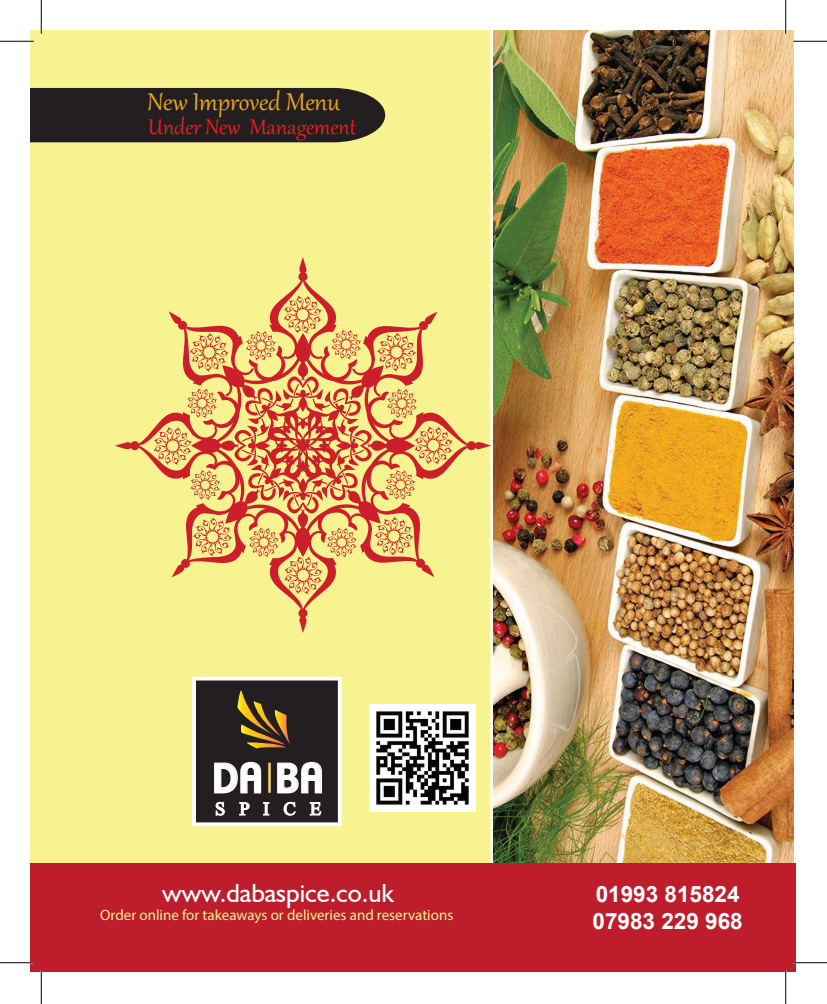
<style>
.page{position:relative;width:827px;height:1004px;background:#fff}
.page>*{position:absolute;margin:0;border:0;box-sizing:border-box;transform-origin:0 0}
.t1{font:600 41.12px "Clemente P Dak";color:#fff}
.t2{font:30px "Gabriola";color:#eea91e}
.t3{font:26.25px "Humanist 521 BT";color:#fff}
.t4{font:26.25px "Gabriola";color:#ee1d23}
.t5{font:700 22.5px/27px "Arial";color:#fff}
.t6{font:18.38px "Times New Roman";color:#fff}
.t7{font:15px "Myriad Pro";color:#f7f390}
</style>
<div class="page">
<img style="left:493px;top:31px;width:300px;height:831px">
<svg style="left:487px;top:31px;width:5px;height:831px;background:#f8f6b7"></svg>
<div style="left:31px;top:31px;width:456px;height:833px;background:#f7f390"></div>
<div style="left:31px;top:862px;width:765px;height:109px;background:#be1d2c"></div>
<div style="left:31px;top:88px;width:354px;height:54px;background:#231f20"></div>
<svg style="left:115px;top:257px;width:376px;height:376px"></svg>
<div style="left:192px;top:677px;width:149px;height:149px;background:#231f20;border:4px solid #fff"></div>
<svg style="left:277px;top:761px;width:45px;height:33px"></svg>
<svg style="left:214px;top:761px;width:56px;height:55px"></svg>
<svg style="left:283px;top:801px;width:13px;height:15px"></svg>
<svg style="left:309px;top:802px;width:13px;height:14px"></svg>
<svg style="left:237px;top:690px;width:53px;height:58px"></svg>
<hr style="left:268px;top:763px;width:3px;height:30px;background:#fdd652">
<img style="left:369px;top:705px;width:107px;height:106px">
<hr style="left:0;top:40px;width:34px;height:2px;background:#fff">
<hr style="left:40px;top:0;width:2px;height:34px;background:#fff">
<hr style="left:40px;top:970px;width:2px;height:34px;background:#fff">
<hr style="left:0;top:41px;width:34px;height:1px;background:#000">
<hr style="left:793px;top:41px;width:34px;height:1px;background:#000">
<hr style="left:0;top:962px;width:34px;height:1px;background:#000">
<hr style="left:793px;top:962px;width:34px;height:1px;background:#000">
<hr style="left:41px;top:0;width:1px;height:34px;background:#000">
<hr style="left:41px;top:970px;width:1px;height:34px;background:#000">
<hr style="left:785px;top:0;width:1px;height:34px;background:#000">
<hr style="left:785px;top:970px;width:1px;height:34px;background:#000">
<h2 class="t2" style="left:147px;top:82px;width:194px">New Improved Menu</h2>
<h3 class="t4" style="left:148px;top:110px;width:209px">Under New Management</h3>
<h1 class="t1" style="left:212px;top:753px;width:112px">DA BA</h1>
<p class="t6" style="left:215px;top:796px;width:108px">S P I C E</p>
<h3 class="t3" style="left:162px;top:876px;width:233px">www.dabaspice.co.uk</h3>
<p class="t7" style="left:100px;top:906px;width:354px">Order online for takeaways or deliveries and reservations</p>
<h3 class="t5" style="left:592px;top:881px;width:152px">01993 815824<br>07983 229 968</h3>
</div>
